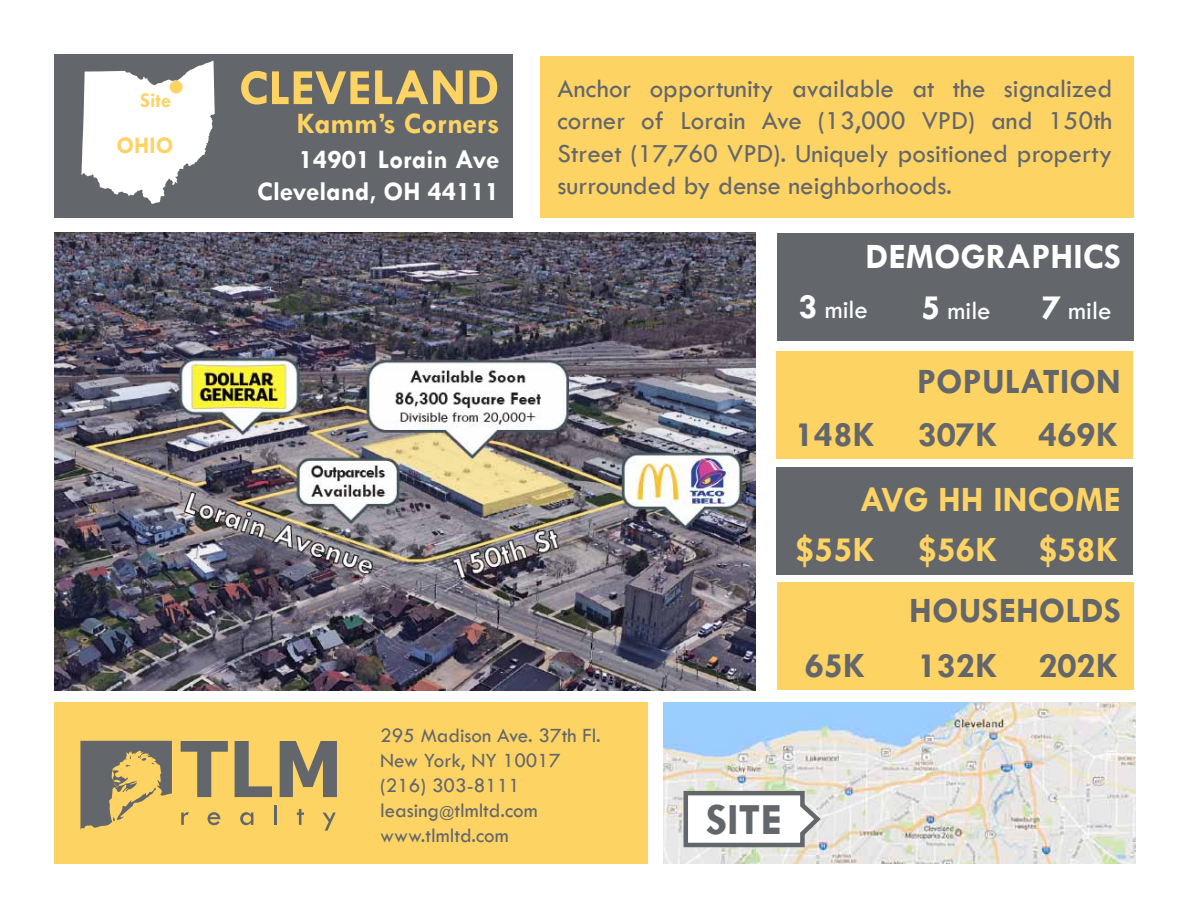
<style>
.page{position:relative;width:1188px;height:918px;background:#fff}
.page>*{position:absolute;margin:0;border:0;box-sizing:border-box;transform-origin:0 0}
.t1{font:700 45px "Tw Cen";color:#63666b}
.t2{font:700 36px "Tw Cen";color:#63666b}
.t3{font:700 36px "Tw Cen";color:#fdd364}
.t4{font:700 36px "Tw Cen";color:#fff}
.t5{font:700 30px "Tw Cen";color:#fdd364}
.t6{font:27px/32.4px "Tw Cen";color:#63666b;text-align:justify}
.t7{font:700 27px/32.4px "Tw Cen";color:#fff;text-align:right}
.t8{font:27px "Tw Cen";color:#fff}
.t9{font:700 24px "Tw Cen";color:#fdd364}
.t10{font:21px/25.2px "Tw Cen";color:#63666b}
.t11{font:700 21px "Tw Cen";color:#fdd364}
.s1{font-weight:700;font-size:51px;color:#fdd364}
.s2{font-weight:700;font-size:52.5px;color:#fdd364}
.s3{font-weight:700;font-size:36px}
.s4{font-size:15px}
</style>
<div class="page">
<img style="left:663px;top:702px;width:472px;height:162px">
<div style="left:777px;top:582px;width:357px;height:108px;background:#fdd364"></div>
<div style="left:777px;top:467px;width:356px;height:108px;background:#63666b"></div>
<div style="left:777px;top:351px;width:356px;height:108px;background:#fdd364"></div>
<div style="left:777px;top:233px;width:357px;height:108px;background:#63666b"></div>
<div style="left:54px;top:702px;width:594px;height:162px;background:#fdd364"></div>
<div style="left:540px;top:56px;width:594px;height:162px;background:#fdd364"></div>
<svg style="left:181px;top:741px;width:47px;height:56px"></svg>
<svg style="left:235px;top:741px;width:37px;height:56px"></svg>
<svg style="left:280px;top:741px;width:57px;height:56px"></svg>
<svg style="left:80px;top:741px;width:92px;height:89px"></svg>
<svg style="left:181px;top:812px;width:8px;height:13px"></svg>
<svg style="left:208px;top:812px;width:12px;height:13px"></svg>
<svg style="left:240px;top:812px;width:13px;height:13px"></svg>
<hr style="left:275px;top:805px;width:2px;height:20px;background:#63666b">
<svg style="left:297px;top:809px;width:7px;height:16px"></svg>
<svg style="left:323px;top:813px;width:13px;height:18px"></svg>
<div style="left:54px;top:54px;width:459px;height:164px;background:#63666b"></div>
<svg style="left:81px;top:61px;width:134px;height:143px"></svg>
<div style="left:170px;top:81px;width:13px;height:13px;background:#fdd364;border-radius:50%"></div>
<img style="left:54px;top:233px;width:702px;height:457px">
<svg style="left:681px;top:789px;width:143px;height:60px"></svg>
<p class="t11" style="left:140px;top:88px;width:32px">Site</p>
<p class="t9" style="left:116px;top:131px;width:58px">OHIO</p>
<p class="t6" style="left:558px;top:72px;width:556px;text-indent:-319px"><span class="s1">CLEVE</span><span class="s2">LAND</span> Anchor opportunity available at the signalized corner of Lorain Ave (13,000 VPD) and 150th Street (17,760 VPD). Uniquely positioned property surrounded by dense neighborhoods.</p>
<p class="t5" style="left:297px;top:105px;width:204px">Kamm’s Corners</p>
<p class="t7" style="left:257px;top:143px;width:244px">14901 Lorain Ave<br>Cleveland, OH 44111</p>
<h2 class="t4" style="left:866px;top:235px;width:257px">DEMOGRAPHICS</h2>
<p class="t8" style="left:798px;top:293px;width:71px"><span class="s3">3</span> mile</p>
<p class="t8" style="left:921px;top:295px;width:71px"><span class="s3">5</span> mile</p>
<p class="t8" style="left:1042px;top:295px;width:71px"><span class="s3">7</span> mile</p>
<h2 class="t2" style="left:917px;top:360px;width:205px">POPULATION</h2>
<h2 class="t2" style="left:795px;top:413px;width:325px">148K 307K 469K</h2>
<h2 class="t3" style="left:860px;top:478px;width:263px">AVG HH INCOME</h2>
<h2 class="t3" style="left:795px;top:528px;width:325px">$55K $56K $58K</h2>
<h2 class="t2" style="left:909px;top:589px;width:213px">HOUSEHOLDS</h2>
<p class="t10" style="left:380px;top:722px;width:222px">295 Madison Ave. 37th Fl.<br>New York, NY 10017 (216) 303-8111 leasing<span class="s4">@</span>tlmltd.com www.tlmltd.com</p>
<h2 class="t2" style="left:805px;top:644px;width:63px">65K</h2>
<h2 class="t2" style="left:918px;top:644px;width:202px">132K 202K</h2>
<h1 class="t1" style="left:706px;top:793px;width:78px">SITE</h1>
</div>
